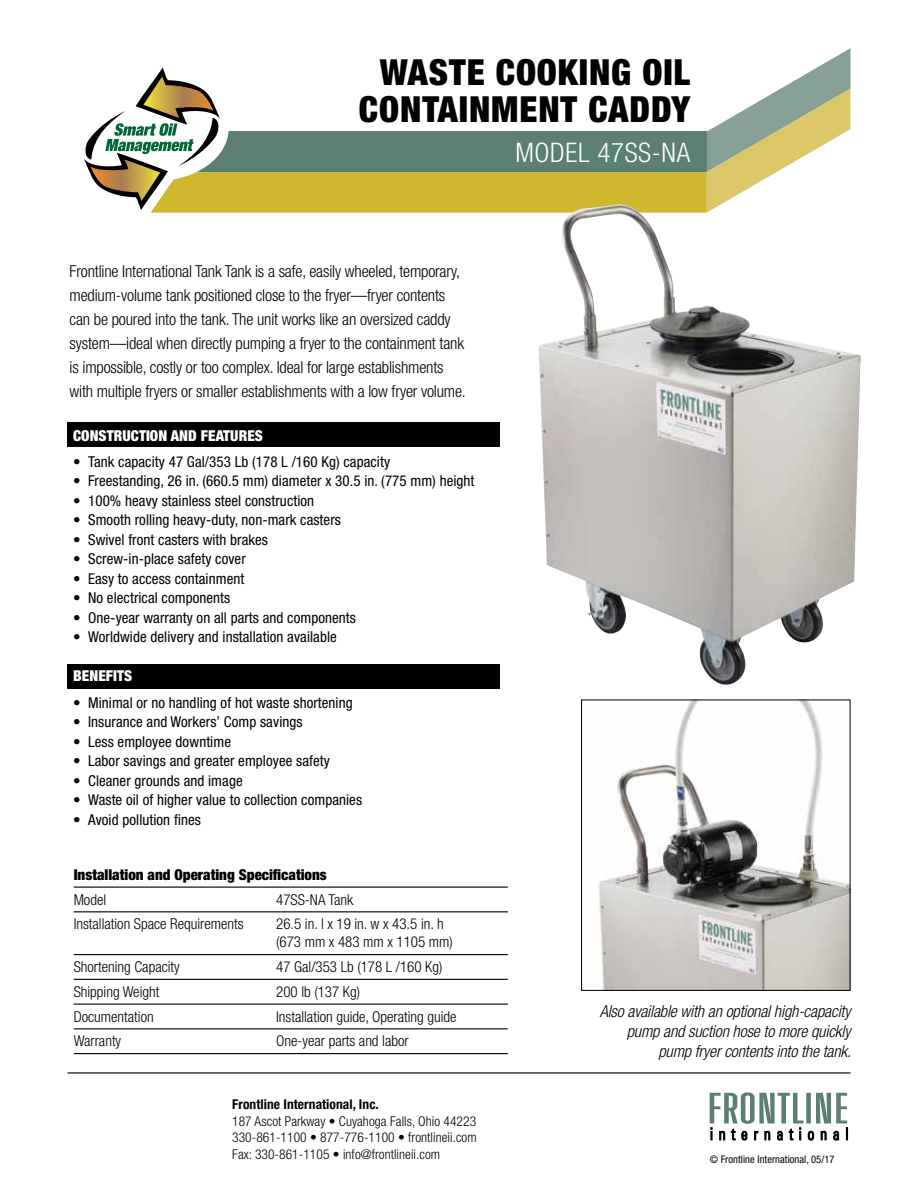
<style>
.page{position:relative;width:918px;height:1188px;background:#fff}
.page>*{position:absolute;margin:0;border:0;box-sizing:border-box;transform-origin:0 0}
.t1{font:900 condensed 36px/37.5px "Helvetica Neue";letter-spacing:.025em;color:#000;text-align:center}
.t2{font:300 condensed 27px "Helvetica Neue";letter-spacing:.025em;color:#fff}
.t3{font:300 condensed 16.5px/24px "Helvetica Neue";letter-spacing:-.01em;color:#000}
.t4{font:italic 300 condensed 16.5px/19.8px "Helvetica Neue";letter-spacing:-.01em;color:#000;text-align:right}
.t5{font:condensed 15px "Helvetica Neue";letter-spacing:.005em;color:#000}
.t6{font:300 condensed 15px/18px "Helvetica Neue";color:#000}
.t7{font:900 condensed 15px "Helvetica Neue";color:#000}
.t8{font:900 condensed 15px "Helvetica Neue";letter-spacing:.005em;color:#fff}
.t9{font:300 condensed 13.5px/16.5px "Helvetica Neue";letter-spacing:.005em;color:#000;text-align:justify}
.t10{font:700 condensed 13.5px "Helvetica Neue";letter-spacing:.005em;color:#000}
.t11{font:condensed 10.5px "Helvetica Neue";letter-spacing:.005em;color:#000}
</style>
<div class="page">
<hr style="left:68px;top:1072px;width:782px;height:2px;background:#000">
<svg style="left:710px;top:1092px;width:138px;height:48px"></svg>
<svg style="left:84px;top:48px;width:766px;height:165px"></svg>
<div style="left:68px;top:422px;width:432px;height:25px;background:#000"></div>
<div style="left:68px;top:664px;width:432px;height:24px;background:#000"></div>
<img style="left:537px;top:204px;width:324px;height:481px">
<hr style="left:74px;top:887px;width:434px;height:1px;background:#000">
<hr style="left:74px;top:911px;width:434px;height:1px;background:#000">
<hr style="left:74px;top:954px;width:434px;height:1px;background:#000">
<hr style="left:74px;top:979px;width:434px;height:1px;background:#000">
<hr style="left:74px;top:1004px;width:434px;height:1px;background:#000">
<hr style="left:74px;top:1028px;width:434px;height:1px;background:#000">
<hr style="left:74px;top:1053px;width:434px;height:1px;background:#000">
<img style="left:598px;top:702px;width:250px;height:287px">
<div style="left:581px;top:700px;width:269px;height:291px;border:1px solid #000"></div>
<h1 class="t1" style="left:359px;top:53px;width:333px">WASTE COOKING OIL<br>CONTAINMENT CADDY</h1>
<p class="t3" style="left:70px;top:259px;width:398px">Frontline International Tank Tank is a safe, easily wheeled, temporary, medium-volume tank positioned close to the fryer—fryer contents can be poured into the tank. The unit works like an oversized caddy system—ideal when directly pumping a fryer to the containment tank is impossible, costly or too complex. Ideal for large establishments with multiple fryers or smaller establishments with a low fryer volume.</p>
<p class="t8" style="left:73px;top:426px;width:191px">CONSTRUCTION AND FEATURES</p>
<p class="t5" style="left:73px;top:453px;width:319px">• Tank capacity 47 Gal/353 Lb (178 L /160 Kg) capacity</p>
<p class="t5" style="left:73px;top:473px;width:403px">• Freestanding, 26 in. (660.5 mm) diameter x 30.5 in. (775 mm) height</p>
<p class="t5" style="left:73px;top:492px;width:243px">• 100% heavy stainless steel construction</p>
<p class="t5" style="left:73px;top:512px;width:269px">• Smooth rolling heavy-duty, non-mark casters</p>
<p class="t5" style="left:73px;top:531px;width:196px">• Swivel front casters with brakes</p>
<p class="t5" style="left:73px;top:551px;width:174px">• Screw-in-place safety cover</p>
<p class="t5" style="left:73px;top:570px;width:173px">• Easy to access containment</p>
<p class="t5" style="left:73px;top:590px;width:159px">• No electrical components</p>
<p class="t5" style="left:73px;top:609px;width:284px">• One-year warranty on all parts and components</p>
<p class="t5" style="left:73px;top:629px;width:265px">• Worldwide delivery and installation available</p>
<p class="t8" style="left:73px;top:667px;width:61px">BENEFITS</p>
<p class="t5" style="left:73px;top:694px;width:281px">• Minimal or no handling of hot waste shortening</p>
<p class="t5" style="left:73px;top:713px;width:231px">• Insurance and Workers’ Comp savings</p>
<p class="t5" style="left:73px;top:733px;width:159px">• Less employee downtime</p>
<p class="t5" style="left:73px;top:752px;width:258px">• Labor savings and greater employee safety</p>
<p class="t5" style="left:73px;top:772px;width:171px">• Cleaner grounds and image</p>
<p class="t5" style="left:73px;top:791px;width:290px">• Waste oil of higher value to collection companies</p>
<p class="t5" style="left:73px;top:811px;width:129px">• Avoid pollution fines</p>
<p class="t7" style="left:74px;top:865px;width:255px">Installation and Operating Specifications</p>
<p class="t6" style="left:74px;top:890px;width:34px">Model</p>
<p class="t6" style="left:276px;top:890px;width:79px">47SS-NA Tank</p>
<p class="t6" style="left:74px;top:915px;width:171px">Installation Space Requirements</p>
<p class="t6" style="left:276px;top:915px;width:178px">26.5 in. l x 19 in. w x 43.5 in. h (673 mm x 483 mm x 1105 mm)</p>
<p class="t6" style="left:74px;top:958px;width:108px">Shortening Capacity</p>
<p class="t6" style="left:276px;top:958px;width:168px">47 Gal/353 Lb (178 L /160 Kg)</p>
<p class="t6" style="left:74px;top:982px;width:87px">Shipping Weight</p>
<p class="t6" style="left:276px;top:982px;width:85px">200 lb (137 Kg)</p>
<p class="t6" style="left:74px;top:1007px;width:82px">Documentation</p>
<p class="t6" style="left:276px;top:1007px;width:182px">Installation guide, Operating guide</p>
<p class="t6" style="left:74px;top:1032px;width:49px">Warranty</p>
<p class="t6" style="left:276px;top:1032px;width:134px">One-year parts and labor</p>
<p class="t10" style="left:232px;top:1096px;width:148px">Frontline International, Inc.</p>
<p class="t9" style="left:232px;top:1112px;width:246px">187 Ascot Parkway • Cuyahoga Falls, Ohio 44223<br>330-861-1100 • 877-776-1100 • frontlineii.com Fax: 330-861-1105 • info@frontlineii.com</p>
<h2 class="t2" style="left:515px;top:137px;width:176px">MODEL 47SS-NA</h2>
<p class="t4" style="left:600px;top:1001px;width:253px">Also available with an optional high-capacity pump and suction hose to more quickly pump fryer contents into the tank.</p>
<p class="t11" style="left:710px;top:1153px;width:126px">© Frontline International, 05/17</p>
</div>
